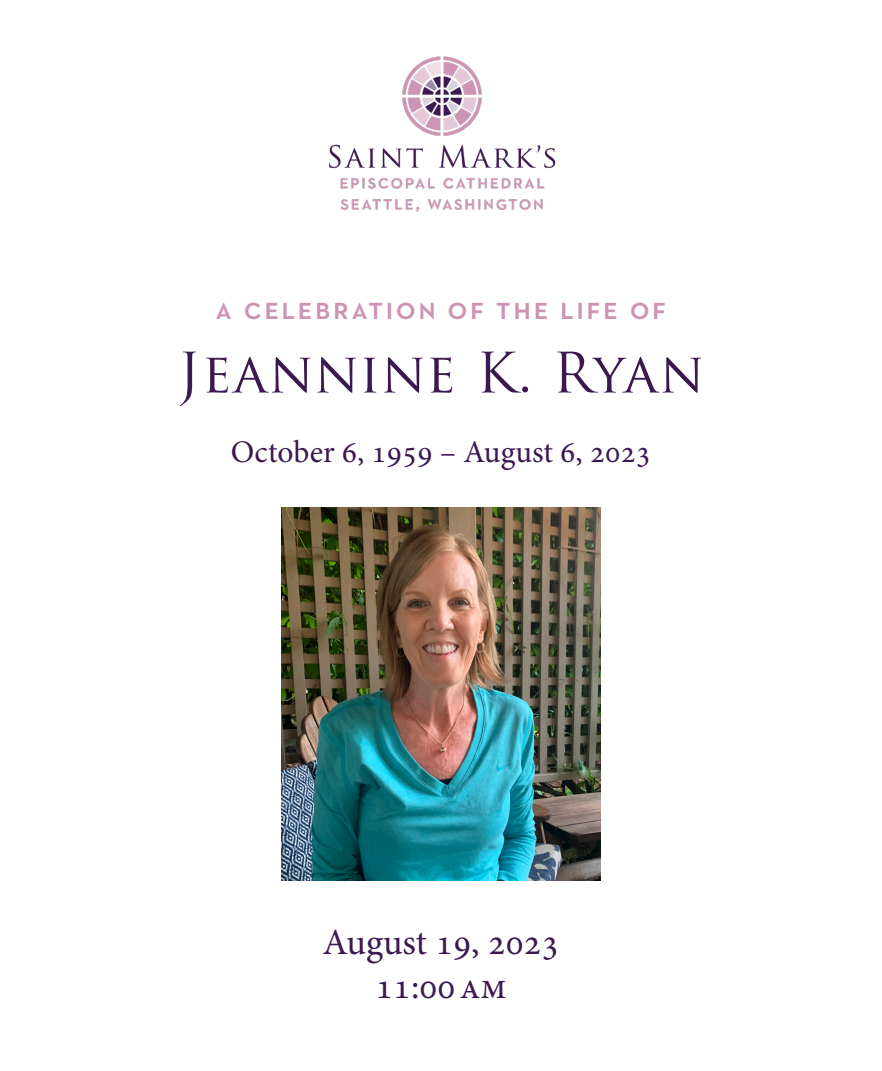
<style>
.page{position:relative;width:882px;height:1071px;background:#fff}
.page>*{position:absolute;margin:0;border:0;box-sizing:border-box;transform-origin:0 0}
.t1{font:54.25px "Trajan Pro";letter-spacing:.005em;color:#3c1851}
.t2{font:36.75px "Minion Pro";color:#3c1851}
.t3{font:31.5px "Minion Pro";color:#3c1851}
.t4{font:600 31.5px "Neutraface 2 Text";letter-spacing:.08em;color:#cd93b4}
</style>
<div class="page">
<img style="left:329px;top:56px;width:227px;height:156px">
<img style="left:281px;top:508px;width:320px;height:373px">
<p class="t4" style="left:216px;top:289px;width:452px">a celebration of the life of</p>
<p class="t1" style="left:178px;top:338px;width:528px">Jeannine K. Ryan</p>
<p class="t3" style="left:231px;top:431px;width:422px">October 6, 1959 – August 6, 2023</p>
<p class="t2" style="left:323px;top:917px;width:238px">August 19, 2023</p>
<p class="t2" style="left:375px;top:962px;width:133px">11:00am</p>
</div>
